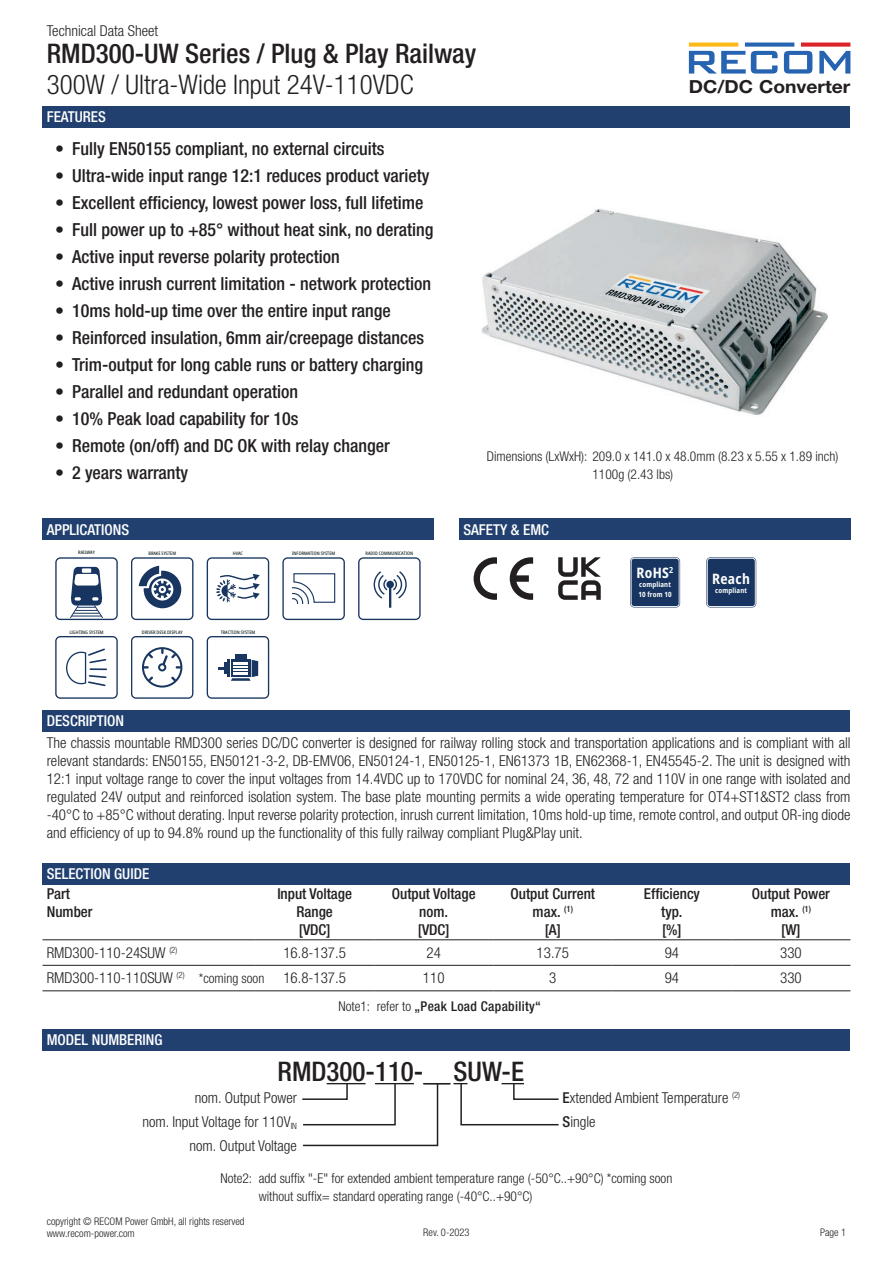
<style>
.page{position:relative;width:893px;height:1263px;background:#fff}
.page>*{position:absolute;margin:0;border:0;box-sizing:border-box;transform-origin:0 0}
.t1{font:500 condensed 27px "Helvetica Neue LT Std";color:#231f20}
.t2{font:300 condensed 27px "Helvetica Neue LT Std";color:#231f20}
.t3{font:500 condensed 18px "Helvetica Neue LT Std";color:#231f20}
.t4{font:700 18px "Helvetica Neue LT Std";color:#231f20;scale:1.07 1}
.t5{font:300 condensed 15px/18px "Helvetica Neue LT Std";color:#231f20;text-align:justify}
.t6{font:500 condensed 15px/18px "Helvetica Neue LT Std";color:#231f20;text-align:center}
.t7{font:500 condensed 15px "Helvetica Neue LT Std";color:#fff}
.t8{font:700 condensed 14.4px "Noto Sans";letter-spacing:.02em;color:#fff}
.t9{font:300 condensed 13.5px/18px "Helvetica Neue LT Std";color:#231f20}
.t10{font:500 condensed 13.5px "Helvetica Neue LT Std";letter-spacing:.025em;color:#231f20}
.t11{font:300 condensed 10.5px/11.2px "Helvetica Neue LT Std";color:#231f20}
.t12{font:700 condensed 7.2px/9.3px "Noto Sans";letter-spacing:.02em;color:#fff}
.t13{font:500 condensed 4.8px "Noto Sans";color:#142323}
.t14{font:500 condensed 4.8px "Noto Sans";letter-spacing:-.005em;color:#101f1e}
.s1{font-size:13.5px}
.s2{font-weight:300}
.s3{font-weight:500}
</style>
<div class="page">
<svg style="left:689px;top:43px;width:49px;height:4px"></svg>
<svg style="left:745px;top:43px;width:49px;height:4px"></svg>
<svg style="left:801px;top:43px;width:49px;height:4px"></svg>
<svg style="left:689px;top:51px;width:89px;height:23px"></svg>
<svg style="left:784px;top:51px;width:28px;height:23px"></svg>
<svg style="left:819px;top:51px;width:31px;height:23px"></svg>
<svg style="left:558px;top:557px;width:43px;height:43px"></svg>
<svg style="left:630px;top:557px;width:50px;height:50px;background:#29456c"></svg>
<svg style="left:474px;top:557px;width:23px;height:43px"></svg>
<svg style="left:510px;top:557px;width:23px;height:43px"></svg>
<svg style="left:706px;top:557px;width:50px;height:50px;background:#2a456d"></svg>
<img style="left:481px;top:209px;width:347px;height:206px">
<div style="left:43px;top:863px;width:807px;height:21px;background:#214070"></div>
<div style="left:43px;top:710px;width:807px;height:21px;background:#214070"></div>
<div style="left:43px;top:519px;width:391px;height:21px;background:#214070"></div>
<div style="left:43px;top:106px;width:807px;height:22px;background:#214070"></div>
<div style="left:459px;top:519px;width:391px;height:21px;background:#214070"></div>
<hr style="left:43px;top:965px;width:212px;height:1px;background:#231f20">
<hr style="left:255px;top:965px;width:119px;height:1px;background:#231f20">
<hr style="left:374px;top:965px;width:119px;height:1px;background:#231f20">
<hr style="left:493px;top:965px;width:119px;height:1px;background:#231f20">
<hr style="left:612px;top:965px;width:119px;height:1px;background:#231f20">
<hr style="left:731px;top:965px;width:119px;height:1px;background:#231f20">
<hr style="left:43px;top:990px;width:212px;height:1px;background:#231f20">
<hr style="left:255px;top:990px;width:119px;height:1px;background:#231f20">
<hr style="left:374px;top:990px;width:119px;height:1px;background:#231f20">
<hr style="left:493px;top:990px;width:119px;height:1px;background:#231f20">
<hr style="left:612px;top:990px;width:119px;height:1px;background:#231f20">
<hr style="left:731px;top:990px;width:119px;height:1px;background:#231f20">
<hr style="left:43px;top:939px;width:212px;height:1px;background:#231f20">
<hr style="left:255px;top:939px;width:119px;height:1px;background:#231f20">
<hr style="left:374px;top:939px;width:119px;height:1px;background:#231f20">
<hr style="left:493px;top:939px;width:119px;height:1px;background:#231f20">
<hr style="left:612px;top:939px;width:119px;height:1px;background:#231f20">
<hr style="left:731px;top:939px;width:119px;height:1px;background:#231f20">
<svg style="left:358px;top:557px;width:63px;height:63px"></svg>
<svg style="left:131px;top:557px;width:62px;height:63px"></svg>
<svg style="left:131px;top:636px;width:62px;height:63px"></svg>
<svg style="left:207px;top:557px;width:62px;height:63px"></svg>
<svg style="left:55px;top:557px;width:63px;height:63px"></svg>
<svg style="left:207px;top:636px;width:62px;height:63px"></svg>
<div style="left:235px;top:654px;width:12px;height:5px;background:#183660"></div>
<svg style="left:55px;top:636px;width:63px;height:63px"></svg>
<svg style="left:282px;top:557px;width:63px;height:63px"></svg>
<div style="left:43px;top:1029px;width:807px;height:21px;background:#214070"></div>
<svg style="left:302px;top:1083px;width:257px;height:64px"></svg>
<p class="t5" style="left:47px;top:22px;width:113px">Technical Data Sheet</p>
<h1 class="t2" style="left:47px;top:69px;width:368px">300W / Ultra-Wide Input 24V-110VDC</h1>
<p class="t4" style="left:689px;top:75px;width:153px">DC/DC Converter</p>
<h1 class="t1" style="left:47px;top:37px;width:431px">RMD300-UW Series / Plug &amp; Play Railway</h1>
<p class="t7" style="left:47px;top:108px;width:61px">FEATURES</p>
<p class="t3" style="left:55px;top:138px;width:331px">• Fully EN50155 compliant, no external circuits</p>
<p class="t3" style="left:55px;top:165px;width:376px">• Ultra-wide input range 12:1 reduces product variety</p>
<p class="t3" style="left:55px;top:192px;width:370px">• Excellent efficiency, lowest power loss, full lifetime</p>
<p class="t3" style="left:55px;top:219px;width:380px">• Full power up to +85° without heat sink, no derating</p>
<p class="t3" style="left:55px;top:246px;width:286px">• Active input reverse polarity protection</p>
<p class="t3" style="left:55px;top:273px;width:377px">• Active inrush current limitation - network protection</p>
<p class="t3" style="left:55px;top:300px;width:337px">• 10ms hold-up time over the entire input range</p>
<p class="t3" style="left:55px;top:327px;width:370px">• Reinforced insulation, 6mm air/creepage distances</p>
<p class="t3" style="left:55px;top:354px;width:369px">• Trim-output for long cable runs or battery charging</p>
<p class="t3" style="left:55px;top:381px;width:244px">• Parallel and redundant operation</p>
<p class="t3" style="left:55px;top:408px;width:245px">• 10% Peak load capability for 10s</p>
<p class="t3" style="left:55px;top:435px;width:336px">• Remote (on/off) and DC OK with relay changer</p>
<p class="t3" style="left:55px;top:462px;width:135px">• 2 years warranty</p>
<p class="t9" style="left:592px;top:466px;width:82px">1100g (2.43 lbs)</p>
<p class="t9" style="left:487px;top:448px;width:353px">Dimensions (LxWxH): 209.0 x 141.0 x 48.0mm (8.23 x 5.55 x 1.89 inch)</p>
<p class="t7" style="left:47px;top:520px;width:84px">APPLICATIONS</p>
<p class="t14" style="left:78px;top:549px;width:18px">RAILWAY</p>
<p class="t13" style="left:233px;top:550px;width:12px">HVAC</p>
<p class="t13" style="left:148px;top:550px;width:29px">BRAKE SYSTEM</p>
<p class="t13" style="left:366px;top:550px;width:49px">RADIO COMMUNICATION</p>
<p class="t13" style="left:292px;top:550px;width:45px">INFORMATION SYSTEM</p>
<p class="t13" style="left:69px;top:628px;width:36px">LIGHTING SYSTEM</p>
<p class="t13" style="left:221px;top:628px;width:36px">TRACTION SYSTEM</p>
<p class="t13" style="left:142px;top:628px;width:42px">DRIVER DESK DISPLAY</p>
<p class="t7" style="left:47px;top:712px;width:79px">DESCRIPTION</p>
<p class="t7" style="left:463px;top:520px;width:87px">SAFETY &amp; EMC</p>
<p class="t8" style="left:637px;top:562px;width:38px">RoHS<sup>2</sup></p>
<p class="t12" style="left:638px;top:580px;width:35px">compliant<br>10 from 10</p>
<p class="t8" style="left:712px;top:568px;width:39px">Reach</p>
<p class="t12" style="left:715px;top:586px;width:33px">compliant</p>
<p class="t5" style="left:47px;top:734px;width:805px">The chassis mountable RMD300 series DC/DC converter is designed for railway rolling stock and transportation applications and is compliant with all relevant standards: EN50155, EN50121-3-2, DB-EMV06, EN50124-1, EN50125-1, EN61373 1B, EN62368-1, EN45545-2. The unit is designed with 12:1 input voltage range to cover the input voltages from 14.4VDC up to 170VDC for nominal 24, 36, 48, 72 and 110V in one range with isolated and regulated 24V output and reinforced isolation system. The base plate mounting permits a wide operating temperature for OT4+ST1&amp;ST2 class from -40°C to +85°C without derating. Input reverse polarity protection, inrush current limitation, 10ms hold-up time, remote control, and output OR-ing diode and efficiency of up to 94.8% round up the functionality of this fully railway compliant Plug&amp;Play unit.</p>
<p class="t7" style="left:47px;top:865px;width:104px">SELECTION GUIDE</p>
<p class="t6" style="left:47px;top:885px;width:47px;text-align:left">Part<br>Number</p>
<p class="t6" style="left:277px;top:885px;width:76px">Input Voltage<br>Range<br>[VDC]</p>
<p class="t6" style="left:392px;top:885px;width:85px">Output Voltage nom.<br>[VDC]</p>
<p class="t6" style="left:510px;top:885px;width:86px">Output Current max. <sup>(1)<br></sup>[A]</p>
<p class="t6" style="left:644px;top:885px;width:57px">Efficiency typ.<br>[%]</p>
<p class="t6" style="left:752px;top:885px;width:80px">Output Power max. <sup>(1)<br></sup>[W]</p>
<p class="t5" style="left:47px;top:943px;width:132px">RMD300-110-24SUW <sup>(2)</sup></p>
<p class="t5" style="left:283px;top:943px;width:64px">16.8-137.5</p>
<p class="t5" style="left:426px;top:943px;width:16px">24</p>
<p class="t5" style="left:537px;top:943px;width:34px">13.75</p>
<p class="t5" style="left:665px;top:943px;width:16px">94</p>
<p class="t5" style="left:780px;top:943px;width:23px">330</p>
<p class="t5" style="left:47px;top:969px;width:219px">RMD300-110-110SUW <sup>(2)</sup> <span class="s1">*coming soon</span></p>
<p class="t5" style="left:283px;top:969px;width:64px">16.8-137.5</p>
<p class="t5" style="left:423px;top:969px;width:23px">110</p>
<p class="t5" style="left:549px;top:969px;width:9px">3</p>
<p class="t5" style="left:665px;top:969px;width:16px">94</p>
<p class="t5" style="left:780px;top:969px;width:23px">330</p>
<p class="t7" style="left:47px;top:1031px;width:117px">MODEL NUMBERING</p>
<p class="t10" style="left:338px;top:998px;width:204px"><span class="s2">Note1: refer to</span> „Peak Load Capability“</p>
<h1 class="t1" style="left:278px;top:1055px;width:248px">RMD300-110-__SUW-E</h1>
<p class="t5" style="left:142px;top:1086px;width:156px;line-height:24px;text-align:right">nom. Output Power<br>nom. Input Voltage for 110V<sub>IN </sub>nom. Output Voltage</p>
<p class="t5" style="left:563px;top:1086px;width:179px;line-height:24px"><span class="s3">E</span>xtended Ambient Temperature <sup>(2)<br></sup><span class="s3">S</span>ingle</p>
<p class="t9" style="left:259px;top:1169px;width:415px;text-indent:-38px">Note2: add suffix "-E" for extended ambient temperature range (-50°C..+90°C) *coming soon without suffix= standard operating range (-40°C..+90°C)</p>
<p class="t11" style="left:47px;top:1216px;width:199px">copyright © RECOM Power GmbH, all rights reserved www.recom-power.com</p>
<p class="t11" style="left:423px;top:1226px;width:48px">Rev. 0-2023</p>
<p class="t11" style="left:820px;top:1226px;width:28px">Page 1</p>
</div>
